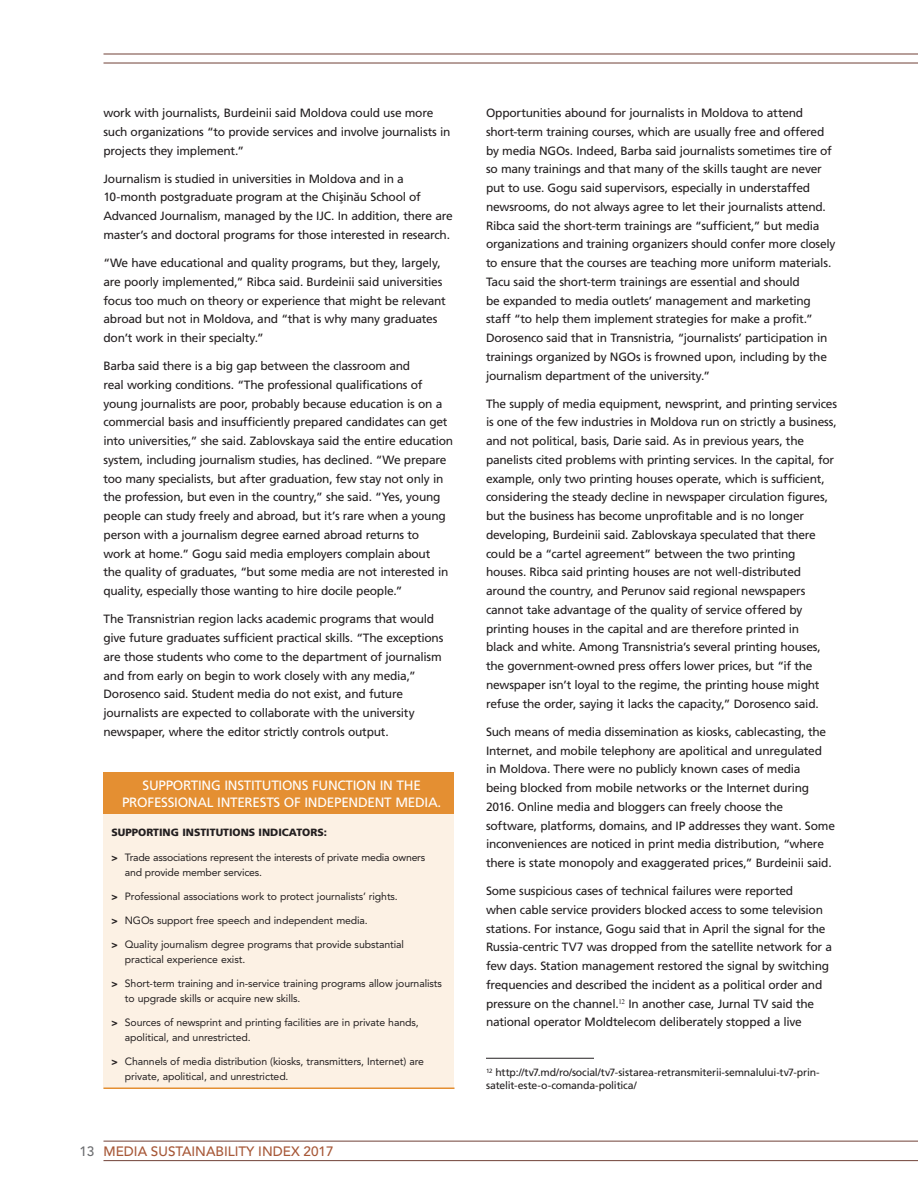
<style>
.page{position:relative;width:918px;height:1188px;background:#fff}
.page>*{position:absolute;margin:0;border:0;box-sizing:border-box;transform-origin:0 0}
.Shadebox_Head{font:13.5px/16.5px "Frutiger LT Std";letter-spacing:-.02em;color:#fff;text-align:center}
.t1{font:500 13.5px "Avenir LT Std";color:#a75838}
.Main_Text{font:12px/18.8px "Frutiger LT Pro";letter-spacing:-.02em;color:#231f20}
.Shadebox_Text{font:10.5px/15px "Avenir LT Std";letter-spacing:-.01em;color:#231f20}
.Footnotes{font:10.5px/12.8px "Frutiger LT Pro";letter-spacing:-.02em;color:#231f20}
.Shadebox_Subhead{font:900 10.5px "Frutiger LT Std";color:#231f20}
.s1{font-family:"Frutiger LT Std";font-weight:900}
.s2{color:#6c6d70}
</style>
<div class="page">
<hr style="left:104px;top:54px;width:814px;height:1px;background:#704137">
<hr style="left:104px;top:63px;width:814px;height:1px;background:#704137">
<hr style="left:104px;top:1141px;width:814px;height:1px;background:#704137">
<hr style="left:104px;top:1160px;width:814px;height:1px;background:#704137">
<hr style="left:486px;top:1058px;width:108px;height:1px;background:#231f20">
<div style="left:104px;top:807px;width:350px;height:282px;background:#fcf1e4"></div>
<div style="left:104px;top:772px;width:350px;height:42px;background:#e48f32"></div>
<hr style="left:104px;top:1088px;width:350px;height:1px;background:#e48f32">
<p class="Main_Text" style="left:104px;top:104px;width:349px">work with journalists, Burdeinii said Moldova could use more such organizations “to provide services and involve journalists in projects they implement.”</p>
<p class="Main_Text" style="left:104px;top:169px;width:351px">Journalism is studied in universities in Moldova and in a 10-month postgraduate program at the Chişinău School of Advanced Journalism, managed by the IJC. In addition, there are master’s and doctoral programs for those interested in research.</p>
<p class="Main_Text" style="left:104px;top:254px;width:344px">“We have educational and quality programs, but they, largely, are poorly implemented,” Ribca said. Burdeinii said universities focus too much on theory or experience that might be relevant abroad but not in Moldova, and “that is why many graduates don’t work in their specialty.”</p>
<p class="Main_Text" style="left:104px;top:357px;width:351px">Barba said there is a big gap between the classroom and<br>real working conditions. “The professional qualifications of young journalists are poor, probably because education is on a commercial basis and insufficiently prepared candidates can get into universities,” she said. Zablovskaya said the entire education system, including journalism studies, has declined. “We prepare too many specialists, but after graduation, few stay not only in the profession, but even in the country,” she said. “Yes, young people can study freely and abroad, but it’s rare when a young person with a journalism degree earned abroad returns to<br>work at home.” Gogu said media employers complain about<br>the quality of graduates, “but some media are not interested in quality, especially those wanting to hire docile people.”</p>
<p class="Main_Text" style="left:104px;top:610px;width:341px">The Transnistrian region lacks academic programs that would give future graduates sufficient practical skills. “The exceptions are those students who come to the department of journalism and from early on begin to work closely with any media,” Dorosenco said. Student media do not exist, and future journalists are expected to collaborate with the university newspaper, where the editor strictly controls output.</p>
<p class="Shadebox_Head" style="left:122px;top:777px;width:321px">SUPPORTING INSTITUTIONS FUNCTION IN THE<br>PROFESSIONAL INTERESTS OF INDEPENDENT MEDIA.</p>
<p class="Shadebox_Subhead" style="left:111px;top:825px;width:217px">SUPPORTING INSTITUTIONS INDICATORS:</p>
<p class="Shadebox_Text" style="left:125px;top:850px;width:302px;text-indent:-14px"><span class="s1">&gt;</span> Trade associations represent the interests of private media owners and provide member services.</p>
<p class="Shadebox_Text" style="left:111px;top:889px;width:288px"><span class="s1">&gt;</span> Professional associations work to protect journalists’ rights.</p>
<p class="Shadebox_Text" style="left:111px;top:913px;width:258px"><span class="s1">&gt;</span> NGOs support free speech and independent media.</p>
<p class="Shadebox_Text" style="left:125px;top:937px;width:281px;text-indent:-14px"><span class="s1">&gt;</span> Quality journalism degree programs that provide substantial practical experience exist.</p>
<p class="Shadebox_Text" style="left:125px;top:976px;width:319px;text-indent:-14px"><span class="s1">&gt;</span> Short-term training and in-service training programs allow journalists to upgrade skills or acquire new skills.</p>
<p class="Shadebox_Text" style="left:125px;top:1015px;width:295px;text-indent:-14px"><span class="s1">&gt;</span> Sources of newsprint and printing facilities are in private hands, apolitical, and unrestricted.</p>
<p class="Shadebox_Text" style="left:125px;top:1054px;width:301px;text-indent:-14px"><span class="s1">&gt;</span> Channels of media distribution (kiosks, transmitters, Internet) are private, apolitical, and unrestricted.</p>
<p class="t1" style="left:79px;top:1144px;width:256px"><span class="s2">13</span> MEDIA SUSTAINABILITY INDEX 2017</p>
<p class="Main_Text" style="left:486px;top:104px;width:351px">Opportunities abound for journalists in Moldova to attend short-term training courses, which are usually free and offered by media NGOs. Indeed, Barba said journalists sometimes tire of so many trainings and that many of the skills taught are never put to use. Gogu said supervisors, especially in understaffed newsrooms, do not always agree to let their journalists attend.<br>Ribca said the short-term trainings are “sufficient,” but media organizations and training organizers should confer more closely to ensure that the courses are teaching more uniform materials.<br>Tacu said the short-term trainings are essential and should<br>be expanded to media outlets’ management and marketing staff “to help them implement strategies for make a profit.” Dorosenco said that in Transnistria, “journalists’ participation in trainings organized by NGOs is frowned upon, including by the journalism department of the university.”</p>
<p class="Main_Text" style="left:486px;top:394px;width:353px">The supply of media equipment, newsprint, and printing services is one of the few industries in Moldova run on strictly a business, and not political, basis, Darie said. As in previous years, the panelists cited problems with printing services. In the capital, for example, only two printing houses operate, which is sufficient, considering the steady decline in newspaper circulation figures, but the business has become unprofitable and is no longer developing, Burdeinii said. Zablovskaya speculated that there could be a “cartel agreement” between the two printing houses. Ribca said printing houses are not well-distributed around the country, and Perunov said regional newspapers cannot take advantage of the quality of service offered by printing houses in the capital and are therefore printed in<br>black and white. Among Transnistria’s several printing houses, the government-owned press offers lower prices, but “if the newspaper isn’t loyal to the regime, the printing house might refuse the order, saying it lacks the capacity,” Dorosenco said.</p>
<p class="Main_Text" style="left:486px;top:722px;width:351px">Such means of media dissemination as kiosks, cablecasting, the Internet, and mobile telephony are apolitical and unregulated in Moldova. There were no publicly known cases of media<br>being blocked from mobile networks or the Internet during 2016. Online media and bloggers can freely choose the software, platforms, domains, and IP addresses they want. Some inconveniences are noticed in print media distribution, “where there is state monopoly and exaggerated prices,” Burdeinii said.</p>
<p class="Main_Text" style="left:486px;top:882px;width:348px">Some suspicious cases of technical failures were reported<br>when cable service providers blocked access to some television stations. For instance, Gogu said that in April the signal for the Russia-centric TV7 was dropped from the satellite network for a few days. Station management restored the signal by switching frequencies and described the incident as a political order and pressure on the channel.<sup>12</sup> In another case, Jurnal TV said the national operator Moldtelecom deliberately stopped a live</p>
<p class="Footnotes" style="left:486px;top:1066px;width:335px"><sup>12</sup> http://tv7.md/ro/social/tv7-sistarea-retransmiterii-semnalului-tv7-prin&shy;satelit-este-o-comanda-politica/</p>
</div>
